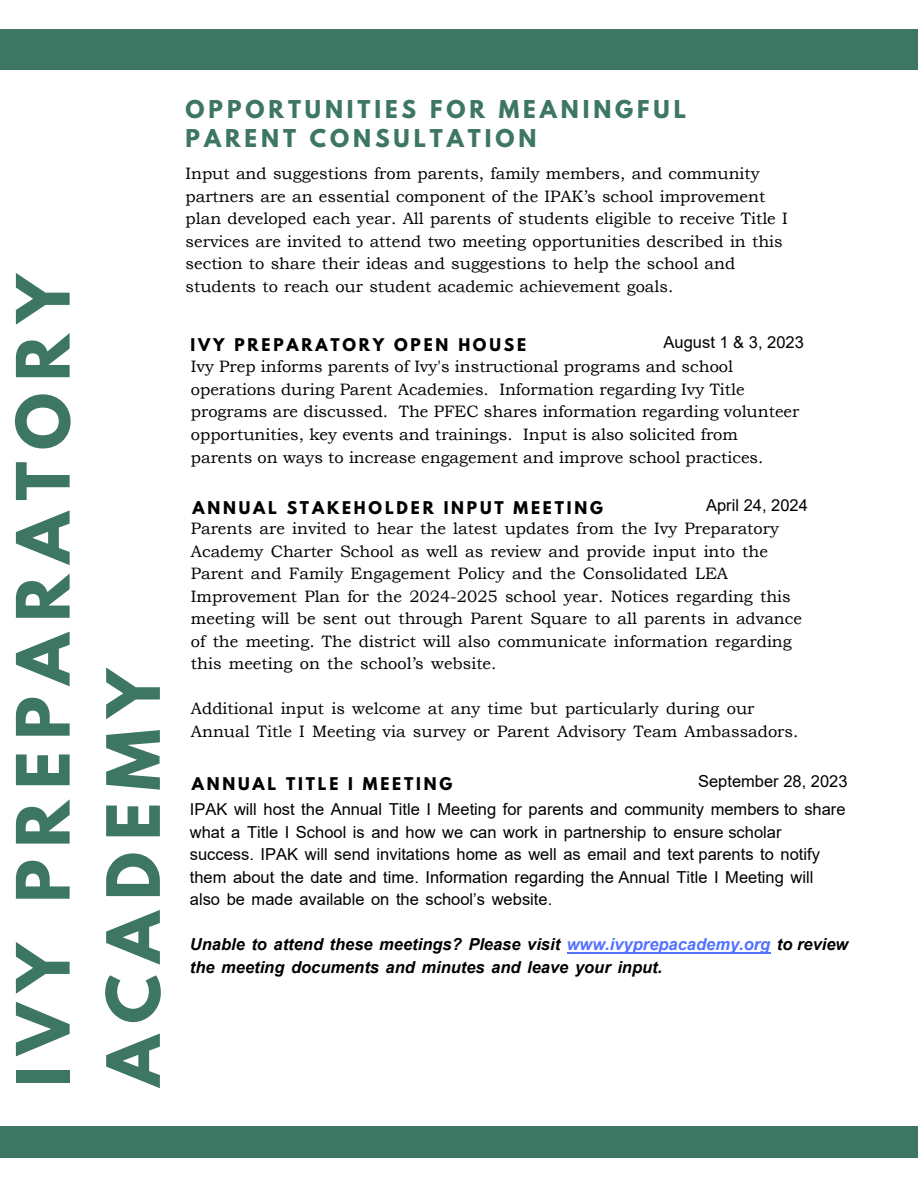
<style>
.page{position:relative;width:918px;height:1188px;background:#fff}
.page>*{position:absolute;margin:0;border:0;box-sizing:border-box;transform-origin:0 0}
.t1{font:700 65.1px/90.3px "League Spartan";letter-spacing:.18em;color:#3e7664}
.t2{font:700 21.75px/29.2px "League Spartan";color:#3e7664}
.t3{font:16.5px/22.5px "Bookman Old Style";color:#000}
.t4{font:16.5px/22.5px "Arial";color:#000}
.t5{font:italic 700 16.5px/22.5px "Arial";color:#000}
.t6{font:700 15.6px "League Spartan";letter-spacing:.18em;color:#000}
.s1{color:#5271ff}
</style>
<div class="page">
<div style="left:0;top:1126px;width:918px;height:31px;background:#3e7664"></div>
<div style="left:0;top:29px;width:918px;height:41px;background:#3e7664"></div>
<hr style="left:567px;top:953px;width:203px;height:1px;background:#5271ff">
<p class="t1" style="left:7px;top:1086px;width:817px;rotate:-90deg">IVY PREPARATORY<br>ACADEMY</p>
<p class="t2" style="left:186px;top:97px;width:502px">O P P O R T U N I T I E S F O R M E A N I N G F U L<br>P A R E N T C O N S U L T A T I O N</p>
<p class="t3" style="left:186px;top:162px;width:604px">Input and suggestions from parents, family members, and community partners are an essential component of the IPAK’s school improvement plan developed each year. All parents of students eligible to receive Title I services are invited to attend two meeting opportunities described in this section to share their ideas and suggestions to help the school and students to reach our student academic achievement goals.</p>
<p class="t6" style="left:191px;top:337px;width:337px">IVY PREPARATORY OPEN HOUSE</p>
<p class="t4" style="left:664px;top:331px;width:142px">August 1 &amp; 3, 2023</p>
<p class="t3" style="left:191px;top:355px;width:610px">Ivy Prep informs parents of Ivy's instructional programs and school operations during Parent Academies. Information regarding Ivy Title programs are discussed. The PFEC shares information regarding volunteer opportunities, key events and trainings. Input is also solicited from parents on ways to increase engagement and improve school practices.</p>
<p class="t6" style="left:192px;top:500px;width:412px">A N N U A L S T A K E H O L D E R I N P U T M E E T I N G</p>
<p class="t4" style="left:706px;top:494px;width:103px">April 24, 2024</p>
<p class="t3" style="left:191px;top:517px;width:613px">Parents are invited to hear the latest updates from the Ivy Preparatory Academy Charter School as well as review and provide input into the Parent and Family Engagement Policy and the Consolidated LEA Improvement Plan for the 2024-2025 school year. Notices regarding this meeting will be sent out through Parent Square to all parents in advance of the meeting. The district will also communicate information regarding this meeting on the school’s website.</p>
<p class="t3" style="left:191px;top:697px;width:609px;line-height:23.2px">Additional input is welcome at any time but particularly during our<br>Annual Title I Meeting via survey or Parent Advisory Team Ambassadors.</p>
<p class="t6" style="left:192px;top:776px;width:262px">A N N U A L T I T L E I M E E T I N G</p>
<p class="t4" style="left:698px;top:770px;width:151px">September 28, 2023</p>
<p class="t4" style="left:190px;top:798px;width:657px">IPAK will host the Annual Title I Meeting for parents and community members to share what a Title I School is and how we can work in partnership to ensure scholar success. IPAK will send invitations home as well as email and text parents to notify them about the date and time. Information regarding the Annual Title I Meeting will also be made available on the school’s website.</p>
<p class="t5" style="left:190px;top:934px;width:660px">Unable to attend these meetings? Please visit <span class="s1">www.ivyprepacademy.org</span> to review the meeting documents and minutes and leave your input.</p>
</div>
